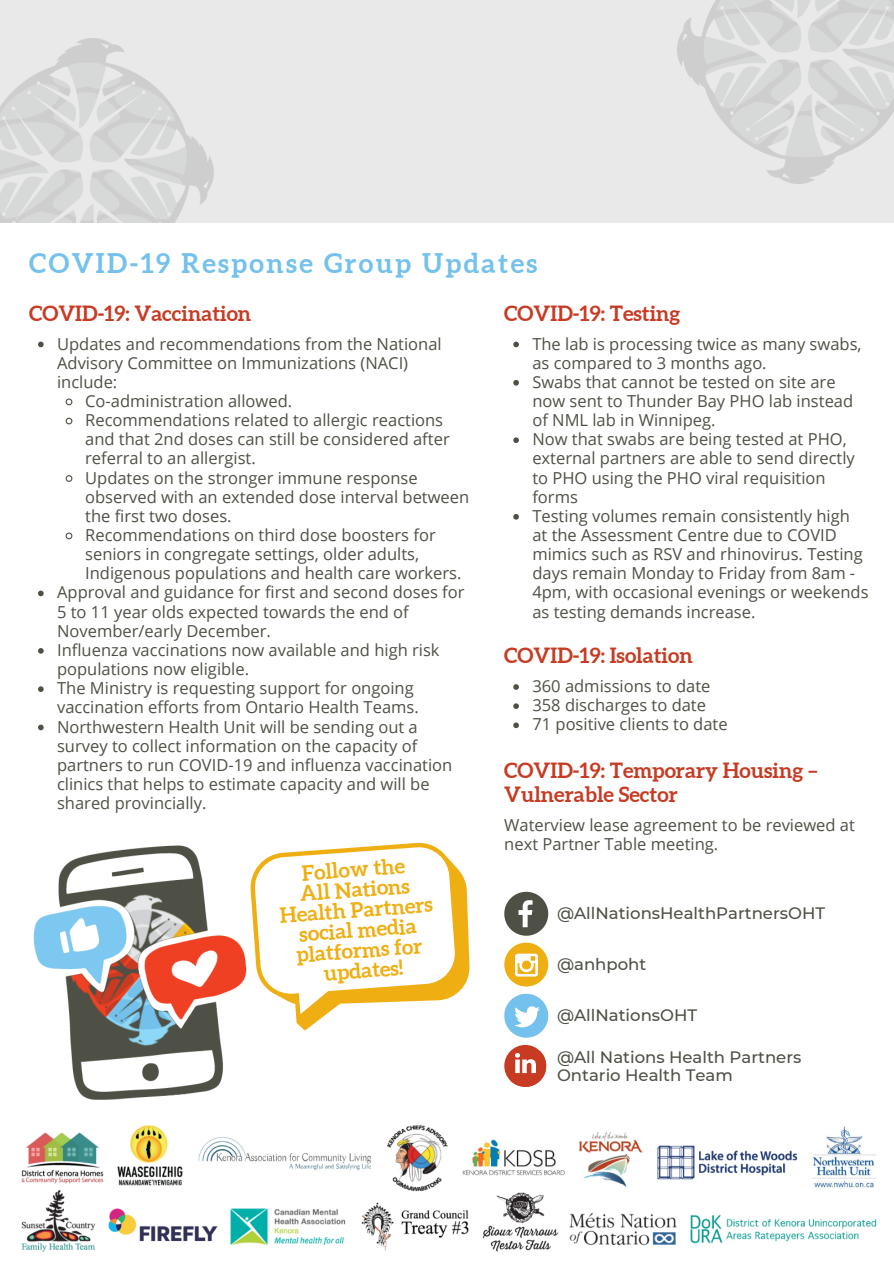
<style>
.page{position:relative;width:894px;height:1264px;background:#fff}
.page>*{position:absolute;margin:0;border:0;box-sizing:border-box;transform-origin:0 0}
.t1{font:700 27px "Aleo";letter-spacing:.09em;color:#73c1ec}
.t2{font:700 21px/24.8px "Aleo";color:#c73b23}
.t3{font:700 21px "Aleo";color:#efaf13}
.t4{font:16.5px/19.2px "Open Sans";color:#4f5045}
.t5{font:500 16.5px "Montserrat";color:#4f5045}
</style>
<div class="page">
<svg style="left:0;top:0;width:893px;height:223px;background:#e4e4e4"></svg>
<svg style="left:513px;top:341px;width:6px;height:6px"></svg>
<svg style="left:513px;top:380px;width:6px;height:5px"></svg>
<svg style="left:513px;top:437px;width:6px;height:6px"></svg>
<svg style="left:513px;top:514px;width:6px;height:5px"></svg>
<svg style="left:513px;top:684px;width:6px;height:5px"></svg>
<svg style="left:513px;top:703px;width:6px;height:6px"></svg>
<svg style="left:513px;top:722px;width:6px;height:6px"></svg>
<svg style="left:38px;top:341px;width:6px;height:6px"></svg>
<svg style="left:65px;top:398px;width:8px;height:8px"></svg>
<svg style="left:65px;top:417px;width:8px;height:8px"></svg>
<svg style="left:65px;top:475px;width:8px;height:7px"></svg>
<svg style="left:65px;top:532px;width:8px;height:8px"></svg>
<svg style="left:38px;top:590px;width:6px;height:6px"></svg>
<svg style="left:38px;top:648px;width:6px;height:5px"></svg>
<svg style="left:38px;top:686px;width:6px;height:6px"></svg>
<svg style="left:38px;top:724px;width:6px;height:6px"></svg>
<img style="left:21px;top:1125px;width:856px;height:127px">
<img style="left:33px;top:845px;width:214px;height:255px">
<svg style="left:504px;top:891px;width:44px;height:44px"></svg>
<div style="left:504px;top:942px;width:44px;height:44px;background:#efaf13;border-radius:50%"></div>
<svg style="left:515px;top:953px;width:22px;height:23px"></svg>
<svg style="left:504px;top:993px;width:44px;height:44px"></svg>
<svg style="left:504px;top:1044px;width:42px;height:42px"></svg>
<svg style="left:510px;top:1051px;width:37px;height:36px"></svg>
<svg style="left:250px;top:842px;width:220px;height:188px"></svg>
<p class="t1" style="left:29px;top:247px;width:510px">COVID-19 Response Group Updates</p>
<p class="t2" style="left:29px;top:300px;width:224px">COVID-19: Vaccination</p>
<p class="t4" style="left:57px;top:333px;width:386px">Updates and recommendations from the National<br>Advisory Committee on Immunizations (NACI) include:</p>
<p class="t4" style="left:85px;top:391px;width:208px">Co-administration allowed.</p>
<p class="t4" style="left:85px;top:410px;width:366px">Recommendations related to allergic reactions and that 2nd doses can still be considered after referral to an allergist.</p>
<p class="t4" style="left:85px;top:467px;width:385px">Updates on the stronger immune response observed with an extended dose interval between the first two doses.</p>
<p class="t4" style="left:85px;top:525px;width:378px">Recommendations on third dose boosters for seniors in congregate settings, older adults,<br>Indigenous populations and health care workers.</p>
<p class="t4" style="left:57px;top:582px;width:409px">Approval and guidance for first and second doses for<br>5 to 11 year olds expected towards the end of<br>November/early December.</p>
<p class="t4" style="left:57px;top:640px;width:384px">Influenza vaccinations now available and high risk populations now eligible.</p>
<p class="t4" style="left:57px;top:678px;width:363px">The Ministry is requesting support for ongoing vaccination efforts from Ontario Health Teams.</p>
<p class="t4" style="left:57px;top:716px;width:396px">Northwestern Health Unit will be sending out a survey to collect information on the capacity of partners to run COVID-19 and influenza vaccination clinics that helps to estimate capacity and will be shared provincially.</p>
<p class="t3" style="left:301px;top:860px;width:105px;rotate:-4deg">Follow the</p>
<p class="t3" style="left:299px;top:881px;width:112px;rotate:-4deg">All Nations</p>
<p class="t3" style="left:279px;top:903px;width:155px;rotate:-4deg">Health Partners</p>
<p class="t3" style="left:298px;top:922px;width:119px;rotate:-4deg">social media</p>
<p class="t3" style="left:295px;top:942px;width:128px;rotate:-4deg">platforms for</p>
<p class="t3" style="left:323px;top:960px;width:80px;rotate:-4deg">updates!</p>
<p class="t2" style="left:504px;top:300px;width:177px">COVID-19: Testing</p>
<p class="t4" style="left:532px;top:333px;width:330px">The lab is processing twice as many swabs, as compared to 3 months ago.</p>
<p class="t4" style="left:532px;top:372px;width:322px">Swabs that cannot be tested on site are now sent to Thunder Bay PHO lab instead of NML lab in Winnipeg.</p>
<p class="t4" style="left:532px;top:429px;width:324px">Now that swabs are being tested at PHO, external partners are able to send directly to PHO using the PHO viral requisition forms</p>
<p class="t4" style="left:532px;top:506px;width:337px">Testing volumes remain consistently high at the Assessment Centre due to COVID mimics such as RSV and rhinovirus. Testing days remain Monday to Friday from 8am - 4pm, with occasional evenings or weekends as testing demands increase.</p>
<p class="t2" style="left:504px;top:643px;width:190px">COVID-19: Isolation</p>
<p class="t4" style="left:532px;top:676px;width:180px">360 admissions to date</p>
<p class="t4" style="left:532px;top:695px;width:175px">358 discharges to date</p>
<p class="t4" style="left:532px;top:714px;width:197px">71 positive clients to date</p>
<p class="t2" style="left:504px;top:757px;width:315px">COVID-19: Temporary Housing –<br>Vulnerable Sector</p>
<p class="t4" style="left:504px;top:815px;width:352px">Waterview lease agreement to be reviewed at next Partner Table meeting.</p>
<p class="t5" style="left:557px;top:903px;width:269px">@AllNationsHealthPartnersOHT</p>
<p class="t5" style="left:557px;top:954px;width:91px">@anhpoht</p>
<p class="t5" style="left:557px;top:1005px;width:141px">@AllNationsOHT</p>
<p class="t5" style="left:557px;top:1047px;width:246px">@All Nations Health Partners</p>
<p class="t5" style="left:557px;top:1065px;width:177px">Ontario Health Team</p>
</div>
